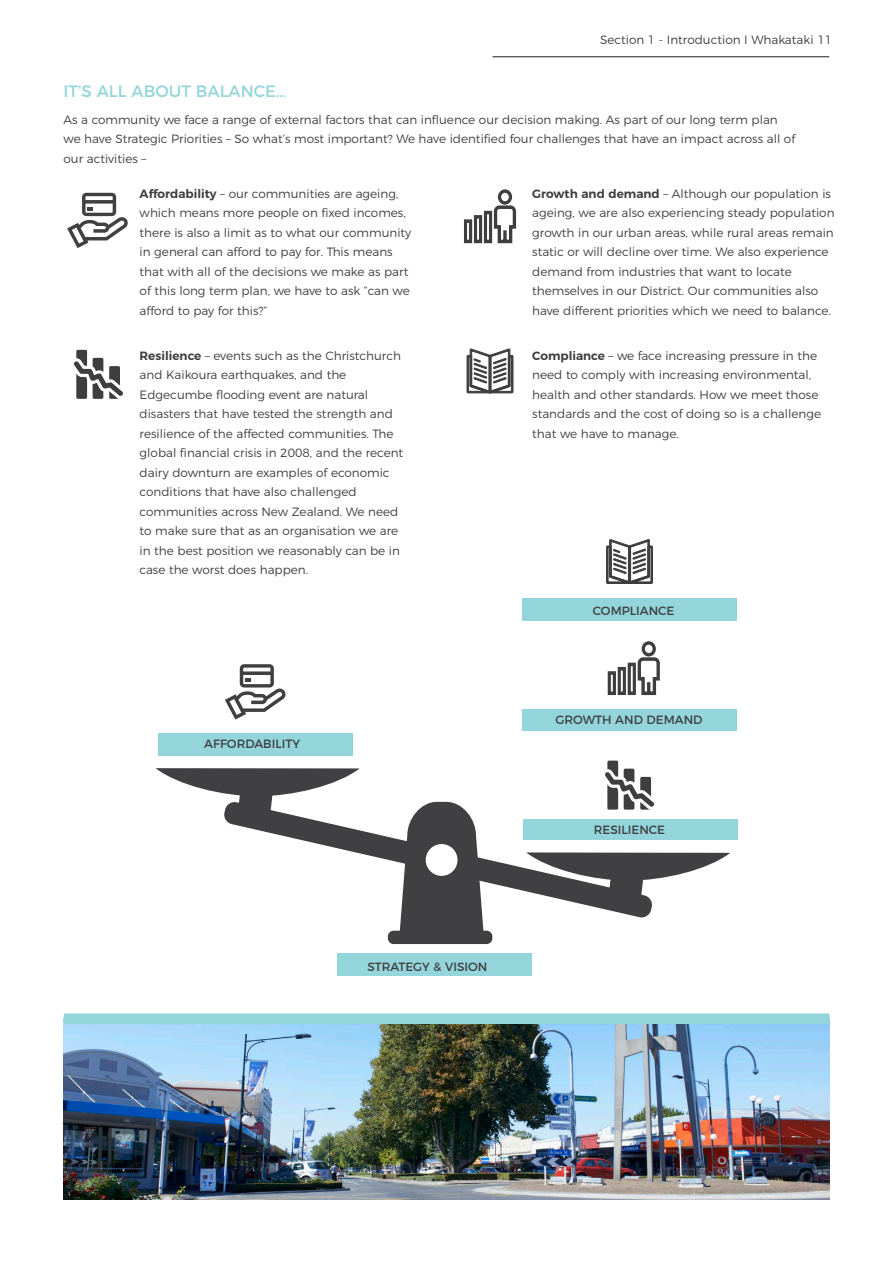
<style>
.page{position:relative;width:893px;height:1263px;background:#fff}
.page>*{position:absolute;margin:0;border:0;box-sizing:border-box;transform-origin:0 0}
.Headline_5{font:16.5px "Montserrat";color:#93d5da}
.Normal_Bullets{font:300 12px/19.5px "Montserrat";color:#3e3e3f}
.Headline_5-2{font:12px "Montserrat";color:#3e3e3f}
.s1{font-weight:600}
</style>
<div class="page">
<svg style="left:74px;top:350px;width:49px;height:49px"></svg>
<div style="left:82px;top:193px;width:34px;height:23px;background:#404042;border-radius:4px"></div>
<svg style="left:67px;top:196px;width:61px;height:52px"></svg>
<svg style="left:464px;top:189px;width:53px;height:55px"></svg>
<svg style="left:466px;top:348px;width:48px;height:46px"></svg>
<div style="left:337px;top:953px;width:195px;height:23px;background:#93d5da"></div>
<svg style="left:605px;top:761px;width:49px;height:45px"></svg>
<div style="left:240px;top:664px;width:34px;height:23px;background:linear-gradient(to right,#404042,#404042);border-radius:4px"></div>
<svg style="left:225px;top:668px;width:61px;height:51px"></svg>
<div style="left:158px;top:733px;width:194px;height:22px;background:#93d5da"></div>
<svg style="left:607px;top:641px;width:53px;height:55px"></svg>
<svg style="left:606px;top:539px;width:47px;height:45px"></svg>
<div style="left:523px;top:819px;width:214px;height:20px;background:#93d5da"></div>
<div style="left:522px;top:598px;width:214px;height:23px;background:#93d5da"></div>
<div style="left:522px;top:709px;width:214px;height:22px;background:#93d5da"></div>
<svg style="left:226px;top:801px;width:427px;height:117px"></svg>
<svg style="left:156px;top:768px;width:204px;height:52px"></svg>
<svg style="left:526px;top:852px;width:204px;height:52px"></svg>
<svg style="left:399px;top:802px;width:85px;height:129px;background:#5d5c5e"></svg>
<div style="left:426px;top:844px;width:31px;height:32px;background:#fff;border-radius:50%"></div>
<div style="left:388px;top:931px;width:104px;height:13px;background:#403f41;border-radius:6px"></div>
<img style="left:63px;top:1019px;width:766px;height:180px">
<div style="left:64px;top:1013px;width:765px;height:11px;background:#93d5da"></div>
<hr style="left:493px;top:56px;width:336px;height:1px;background:#231f20">
<p class="Normal_Bullets" style="left:600px;top:29px;width:234px">Section 1 - Introduction I Whakataki 11</p>
<p class="Headline_5" style="left:63px;top:78px;width:224px">IT’S ALL ABOUT BALANCE…</p>
<p class="Normal_Bullets" style="left:63px;top:109px;width:733px">As a community we face a range of external factors that can influence our decision making. As part of our long term plan we have Strategic Priorities – So what’s most important? We have identified four challenges that have an impact across all of our activities –</p>
<p class="Normal_Bullets" style="left:140px;top:183px;width:273px"><span class="s1">Affordability</span> – our communities are ageing, which means more people on fixed incomes, there is also a limit as to what our community in general can afford to pay for. This means that with all of the decisions we make as part of this long term plan, we have to ask “can we afford to pay for this?”</p>
<p class="Normal_Bullets" style="left:140px;top:345px;width:265px"><span class="s1">Resilience</span> – events such as the Christchurch and Kaikoura earthquakes, and the Edgecumbe flooding event are natural disasters that have tested the strength and resilience of the affected communities. The global financial crisis in 2008, and the recent dairy downturn are examples of economic conditions that have also challenged communities across New Zealand. We need to make sure that as an organisation we are in the best position we reasonably can be in case the worst does happen.</p>
<p class="Normal_Bullets" style="left:532px;top:183px;width:304px"><span class="s1">Growth and demand</span> – Although our population is ageing, we are also experiencing steady population growth in our urban areas, while rural areas remain static or will decline over time. We also experience demand from industries that want to locate themselves in our District. Our communities also have different priorities which we need to balance.</p>
<p class="Normal_Bullets" style="left:532px;top:345px;width:290px"><span class="s1">Compliance</span> – we face increasing pressure in the need to comply with increasing environmental, health and other standards. How we meet those standards and the cost of doing so is a challenge that we have to manage.</p>
<p class="Headline_5-2" style="left:593px;top:601px;width:83px">COMPLIANCE</p>
<p class="Headline_5-2" style="left:204px;top:734px;width:97px">AFFORDABILITY</p>
<p class="Headline_5-2" style="left:367px;top:957px;width:121px">STRATEGY &amp; VISION</p>
<p class="Headline_5-2" style="left:556px;top:710px;width:148px">GROWTH AND DEMAND</p>
<p class="Headline_5-2" style="left:594px;top:820px;width:73px">RESILIENCE</p>
</div>
